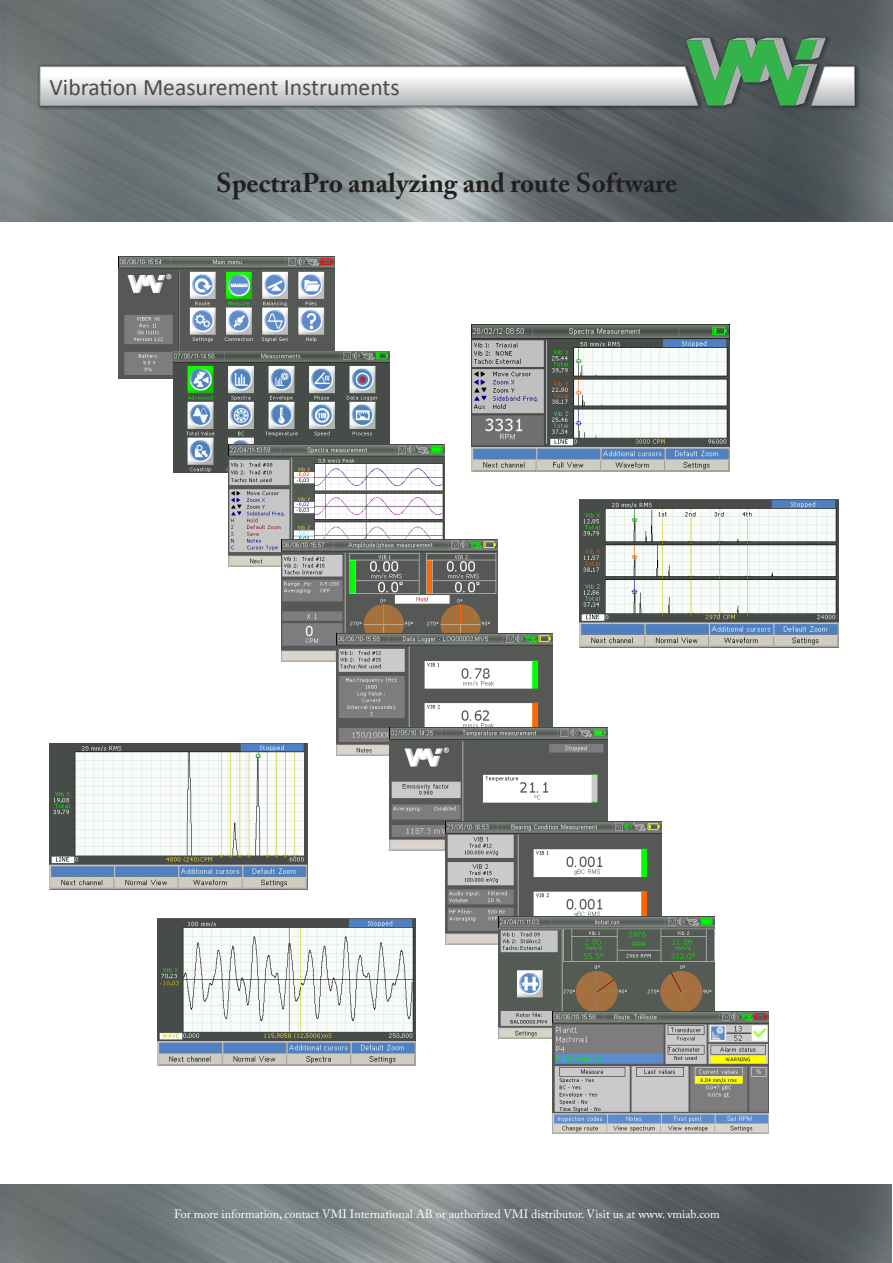
<style>
.page{position:relative;width:893px;height:1263px;background:#fff}
.page>*{position:absolute;margin:0;border:0;box-sizing:border-box;transform-origin:0 0}
.t1{font:700 27px "Adobe Caslon Pro";color:#231f20}
.t2{font:23.7px "Calibri";color:#4b4c4d}
.t3{font:12px "Adobe Caslon Pro";color:#fff}
</style>
<div class="page">
<img style="left:0;top:1184px;width:892px;height:79px">
<img style="left:0;top:0;width:893px;height:221px">
<img style="left:36px;top:35px;width:825px;height:90px">
<img style="left:37px;top:64px;width:663px;height:44px">
<img style="left:809px;top:64px;width:48px;height:44px">
<img style="left:685px;top:37px;width:142px;height:70px">
<svg style="left:39px;top:38px;width:816px;height:68px"></svg>
<img style="left:119px;top:256px;width:216px;height:123px">
<img style="left:173px;top:351px;width:216px;height:122px">
<img style="left:228px;top:444px;width:216px;height:123px">
<img style="left:281px;top:539px;width:216px;height:122px">
<img style="left:336px;top:633px;width:216px;height:123px">
<img style="left:579px;top:500px;width:259px;height:147px">
<img style="left:390px;top:727px;width:217px;height:123px">
<img style="left:445px;top:822px;width:216px;height:122px">
<img style="left:49px;top:743px;width:259px;height:147px">
<img style="left:157px;top:918px;width:259px;height:147px">
<img style="left:471px;top:325px;width:259px;height:146px">
<img style="left:498px;top:916px;width:216px;height:123px">
<img style="left:552px;top:1011px;width:216px;height:122px">
<p class="t2" style="left:50px;top:72px;width:352px">Vibration Measurement Instruments</p>
<p class="t1" style="left:216px;top:167px;width:463px">SpectraPro analyzing and route Software</p>
<p class="t3" style="left:174px;top:1207px;width:547px">For more information, contact VMI International AB or authorized VMI distributor. Visit us at www. vmiab.com</p>
</div>
